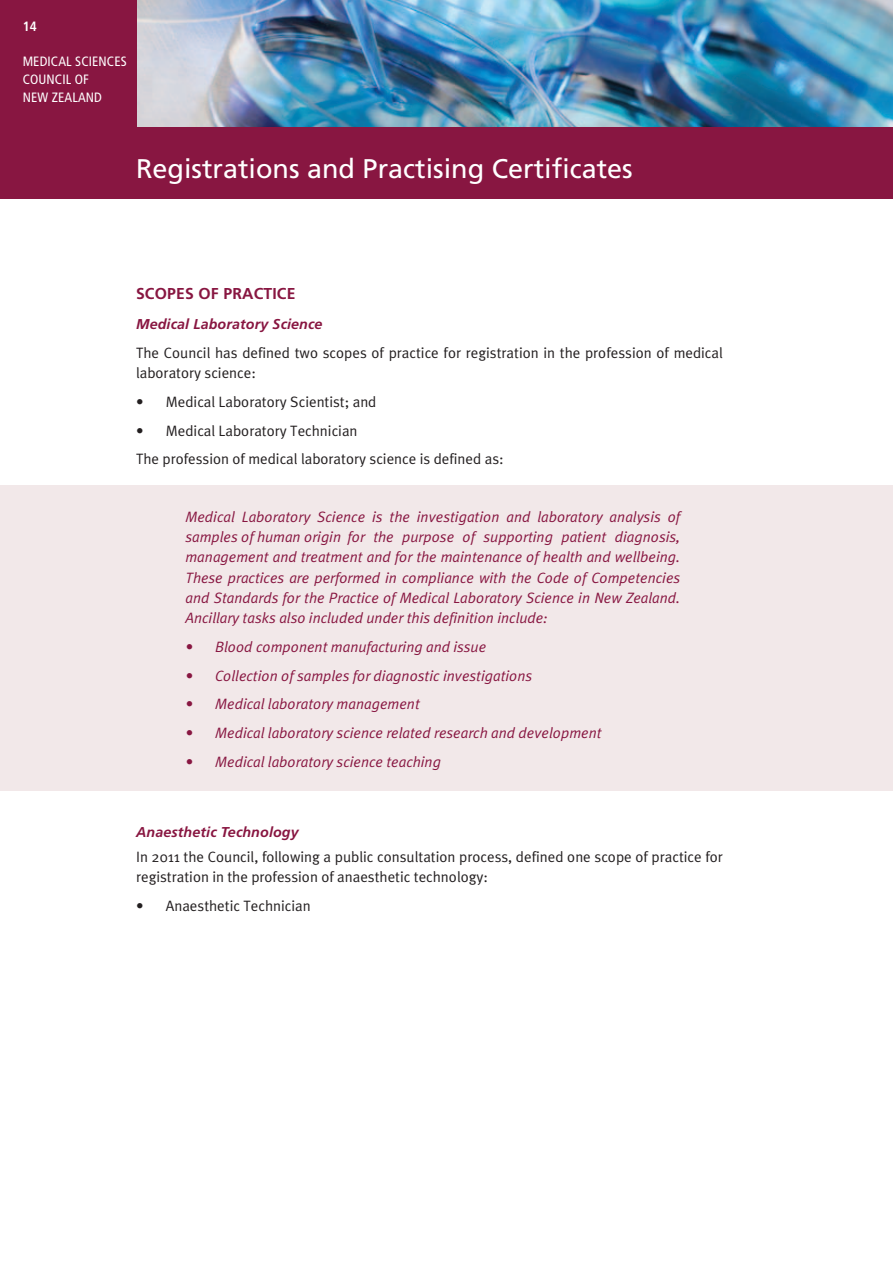
<style>
.page{position:relative;width:893px;height:1263px;background:#fff}
.page>*{position:absolute;margin:0;border:0;box-sizing:border-box;transform-origin:0 0}
.t1{font:27px "Frutiger";color:#fff}
.t2{font:700 15.75px "Frutiger";color:#881641}
.t3{font:italic 15px/20.2px "Meta Plus Normal";color:#881641;text-align:justify}
.t4{font:15px/20.2px "Meta Plus Normal";color:#231f20}
.t5{font:italic 700 14.25px "Frutiger";letter-spacing:.01em;color:#881641}
.t6{font:condensed 13.5px/18px "Frutiger";letter-spacing:.01em;color:#fff}
.t7{font:700 condensed 13.5px "Frutiger";color:#fff}
</style>
<div class="page">
<div style="left:0;top:0;width:893px;height:198px;background:#881641"></div>
<img style="left:137px;top:0;width:756px;height:126px">
<div style="left:0;top:485px;width:893px;height:306px;background:#f2e8e9"></div>
<p class="t7" style="left:23px;top:19px;width:16px">14</p>
<p class="t6" style="left:23px;top:53px;width:106px">MEDICAL SCIENCES<br>COUNCIL OF<br>NEW ZEALAND</p>
<h1 class="t1" style="left:136px;top:153px;width:498px">Registrations and Practising Certificates</h1>
<p class="t2" style="left:136px;top:285px;width:11px">SCOP</p>
<p class="t2" style="left:176px;top:285px;width:58px">ESOF PRACTIC</p>
<p class="t2" style="left:287px;top:285px;width:10px">E</p>
<p class="t5" style="left:136px;top:316px;width:188px">Medical Laboratory Science</p>
<p class="t4" style="left:136px;top:342px;width:588px">The Council has defined two scopes of practice for registration in the profession of medical laboratory science:</p>
<p class="t4" style="left:136px;top:391px;width:242px">• Medical Laboratory Scientist; and</p>
<p class="t4" style="left:136px;top:416px;width:369px;line-height:28.8px">• Medical Laboratory Technician<br>The profession of medical laboratory science is defined as:</p>
<p class="t3" style="left:185px;top:506px;width:496px">Medical Laboratory Science is the investigation and laboratory analysis of samples of human origin for the purpose of supporting patient diagnosis, management and treatment and for the maintenance of health and wellbeing.<br>These practices are performed in compliance with the Code of Competencies and Standards for the Practice of Medical Laboratory Science in New Zealand.<br>Ancillary tasks also included under this definition include:</p>
<p class="t3" style="left:185px;top:636px;width:302px">• Blood component manufacturing and issue</p>
<p class="t3" style="left:185px;top:665px;width:348px">• Collection of samples for diagnostic investigations</p>
<p class="t3" style="left:185px;top:694px;width:236px">• Medical laboratory management</p>
<p class="t3" style="left:185px;top:723px;width:418px">• Medical laboratory science related research and development</p>
<p class="t3" style="left:185px;top:751px;width:257px">• Medical laboratory science teaching</p>
<p class="t5" style="left:136px;top:824px;width:164px">Anaesthetic Technology</p>
<p class="t4" style="left:136px;top:846px;width:588px">In 2011 the Council, following a public consultation process, defined one scope of practice for registration in the profession of anaesthetic technology:</p>
<p class="t4" style="left:136px;top:895px;width:176px">• Anaesthetic Technician</p>
</div>
